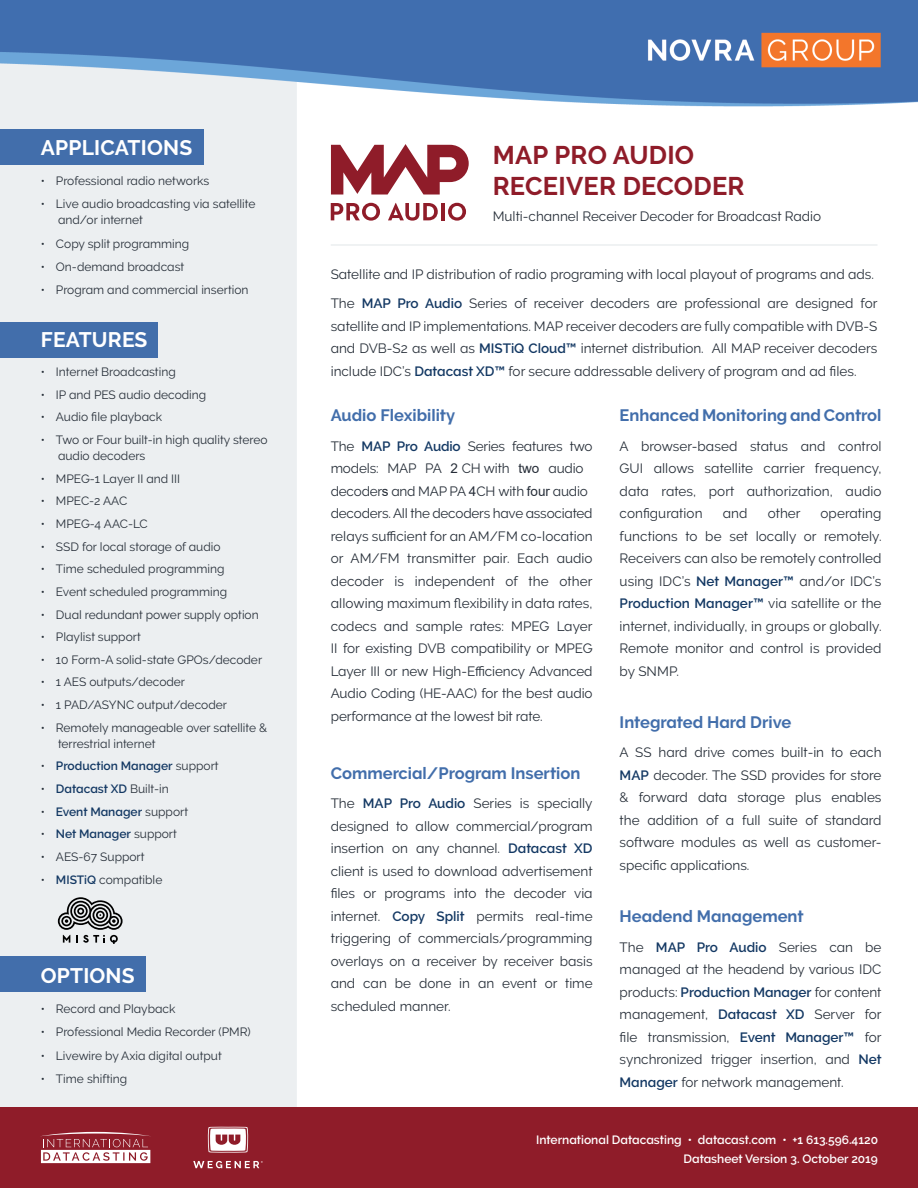
<style>
.page{position:relative;width:918px;height:1188px;background:#fff}
.page>*{position:absolute;margin:0;border:0;box-sizing:border-box;transform-origin:0 0}
.Small_Headings{font:700 25.5px "Raleway";letter-spacing:.01em;color:#8f1c29}
.SH2{font:700 21px "Raleway";letter-spacing:.01em;color:#fff}
.Small_Headings-2{font:700 21px "Raleway";letter-spacing:.01em;color:#fff}
.t1{font:700 16.5px "Raleway";color:#426eab}
.t2{font:13.5px/22.5px "Raleway";color:#262e38;text-align:justify}
.t3{font:12px/15.9px "Raleway";color:#262e38}
.t4{font:600 12px "Raleway";color:#133863}
.t5{font:600 12px "Raleway";color:#fff}
.s1{font-weight:400;color:#262e38}
.s2{font-weight:600;color:#133863}
.s3{font-family:"Arial";color:#262d38}
</style>
<div class="page">
<img style="left:0;top:0;width:918px;height:1107px">
<div style="left:0;top:1107px;width:918px;height:81px;background:#8f1c29"></div>
<svg style="left:41px;top:1132px;width:110px;height:31px"></svg>
<div style="left:0;top:956px;width:146px;height:36px;background:#426eab"></div>
<div style="left:0;top:322px;width:158px;height:35px;background:#426eab"></div>
<div style="left:0;top:129px;width:204px;height:35px;background:#426eab"></div>
<svg style="left:331px;top:203px;width:49px;height:18px"></svg>
<svg style="left:388px;top:203px;width:50px;height:18px"></svg>
<hr style="left:441px;top:203px;width:4px;height:17px;background:#8f1c29">
<svg style="left:448px;top:203px;width:18px;height:18px"></svg>
<svg style="left:331px;top:144px;width:138px;height:51px"></svg>
<hr style="left:331px;top:244px;width:547px;height:2px;background:#ebeef0">
<svg style="left:58px;top:897px;width:65px;height:47px;background:#a1a3a4"></svg>
<svg style="left:207px;top:1127px;width:42px;height:26px"></svg>
<svg style="left:193px;top:1161px;width:70px;height:7px"></svg>
<p class="Small_Headings-2" style="left:41px;top:135px;width:153px">APPLICATIONS</p>
<p class="t3" style="left:41px;top:173px;width:170px">• Professional radio networks</p>
<p class="t3" style="left:58px;top:195px;width:199px;line-height:16.5px;text-indent:-17px">• Live audio broadcasting via satellite and/or internet</p>
<p class="t3" style="left:41px;top:236px;width:150px">• Copy split programming</p>
<p class="t3" style="left:41px;top:259px;width:145px">• On-demand broadcast</p>
<p class="t3" style="left:41px;top:282px;width:209px">• Program and commercial insertion</p>
<p class="SH2" style="left:41px;top:327px;width:108px">FEATURES</p>
<p class="t3" style="left:41px;top:364px;width:137px">• Internet Broadcasting</p>
<p class="t3" style="left:41px;top:387px;width:167px">• IP and PES audio decoding</p>
<p class="t3" style="left:41px;top:409px;width:123px">• Audio file playback</p>
<p class="t3" style="left:58px;top:432px;width:211px;text-indent:-17px">• Two or Four built-in high quality stereo audio decoders</p>
<p class="t3" style="left:41px;top:470px;width:141px">• MPEG-1 Layer II and III</p>
<p class="t3" style="left:41px;top:493px;width:88px">• MPEC-2 AAC</p>
<p class="t3" style="left:41px;top:516px;width:109px">• MPEG-4 AAC-LC</p>
<p class="t3" style="left:41px;top:538px;width:181px">• SSD for local storage of audio</p>
<p class="t3" style="left:41px;top:561px;width:185px">• Time scheduled programming</p>
<p class="t3" style="left:41px;top:584px;width:188px">• Event scheduled programming</p>
<p class="t3" style="left:41px;top:606px;width:220px">• Dual redundant power supply option</p>
<p class="t3" style="left:41px;top:629px;width:102px">• Playlist support</p>
<p class="t3" style="left:41px;top:652px;width:223px">• 10 Form-A solid-state GPOs/decoder</p>
<p class="t3" style="left:41px;top:674px;width:146px">• 1 AES outputs/decoder</p>
<p class="t3" style="left:41px;top:697px;width:188px">• 1 PAD/ASYNC output/decoder</p>
<p class="t3" style="left:58px;top:720px;width:211px;text-indent:-17px">• Remotely manageable over satellite &amp; terrestrial internet</p>
<p class="t4" style="left:41px;top:759px;width:179px"><span class="s1">•</span> Production Manager <span class="s1">support</span></p>
<p class="t4" style="left:41px;top:782px;width:130px"><span class="s1">•</span> Datacast XD <span class="s1">Built-in</span></p>
<p class="t4" style="left:41px;top:805px;width:149px"><span class="s1">•</span> Event Manager <span class="s1">support</span></p>
<p class="t4" style="left:41px;top:827px;width:138px"><span class="s1">•</span> Net Manager <span class="s1">support</span></p>
<p class="t3" style="left:41px;top:849px;width:105px">• AES-67 Support</p>
<p class="t3" style="left:41px;top:872px;width:123px">• <span class="s2">MISTiQ</span> compatible</p>
<p class="SH2" style="left:41px;top:964px;width:95px">OPTIONS</p>
<p class="t3" style="left:41px;top:1001px;width:136px">• Record and Playback</p>
<p class="t3" style="left:41px;top:1024px;width:211px">• Professional Media Recorder (PMR)</p>
<p class="t3" style="left:41px;top:1047px;width:183px">• Livewire by Axia digital output</p>
<p class="t3" style="left:41px;top:1071px;width:88px">• Time shifting</p>
<p class="Small_Headings" style="left:493px;top:140px;width:203px">MAP PRO AUDIO</p>
<p class="Small_Headings" style="left:493px;top:172px;width:253px">RECEIVER DECODER</p>
<p class="t2" style="left:493px;top:205px;width:330px">Multi-channel Receiver Decoder for Broadcast Radio</p>
<p class="t2" style="left:331px;top:263px;width:545px">Satellite and IP distribution of radio programing with local playout of programs and ads.</p>
<p class="t2" style="left:331px;top:292px;width:548px">The <span class="s2">MAP Pro Audio</span> Series of receiver decoders are professional are designed for satellite and IP implementations. MAP receiver decoders are fully compatible with DVB-S and DVB-S2 as well as <span class="s2">MISTiQ Cloud™</span> internet distribution. All MAP receiver decoders include IDC’s <span class="s2">Datacast XD™</span> for secure addressable delivery of program and ad files.</p>
<p class="t1" style="left:331px;top:406px;width:126px">Audio Flexibility</p>
<p class="t2" style="left:331px;top:435px;width:263px;text-align:left">The <span class="s2">MAP Pro Audio</span> Series features two models: MAP PA <span class="s3">2</span> CH with <span class="s3">two</span> audio decoder<span class="s3">s</span> and MAP PA <span class="s3">4</span>CH with <span class="s3">four</span> audio decoders. All the decoders have associated relays sufficient for an AM/FM co-location or AM/FM transmitter pair. Each audio decoder is independent of the other allowing maximum flexibility in data rates, codecs and sample rates: MPEG Layer II for existing DVB compatibility or MPEG Layer III or new High-Efficiency Advanced Audio Coding (HE-AAC) for the best audio performance at the lowest bit rate.</p>
<p class="t1" style="left:620px;top:406px;width:263px">Enhanced Monitoring and Control</p>
<p class="t2" style="left:620px;top:435px;width:263px">A browser-based status and control GUI allows satellite carrier frequency, data rates, port authorization, audio configuration</p>
<p class="t2" style="left:620px;top:502px;width:263px;text-indent:201px">operating functions to be set locally or remotely.<br>Receivers can also be remotely controlled using IDC’s <span class="s2">Net Manager™</span> and/or IDC’s <span class="s2">Production Manager™</span> via satellite or the internet, individually, in groups or globally.<br>Remote monitor and control is provided by SNMP.</p>
<p class="t1" style="left:620px;top:713px;width:173px">Integrated Hard Drive</p>
<p class="t2" style="left:620px;top:741px;width:263px">A SS hard drive comes built-in to each <span class="s2">MAP</span> decoder. The SSD provides for store &amp; forward data storage plus enables the addition of a full suite of standard software modules as well as customer&shy;specific applications.</p>
<p class="t1" style="left:620px;top:907px;width:186px">Headend Management</p>
<p class="t2" style="left:620px;top:936px;width:263px">The <span class="s2">MAP Pro Audio</span> Series can be managed at the headend by various IDC products: <span class="s2">Production Manager</span> for content management, <span class="s2">Datacast XD</span> Server for file transmission, <span class="s2">Event Manager™</span> for synchronized trigger insertion, and <span class="s2">Net Manager</span> for network management.</p>
<p class="t2" style="left:723px;top:502px;width:26px">and</p>
<p class="t2" style="left:768px;top:502px;width:34px">other</p>
<p class="t1" style="left:331px;top:764px;width:251px">Commercial/Program Insertion</p>
<p class="t2" style="left:331px;top:792px;width:263px">The <span class="s2">MAP Pro Audio</span> Series is specially designed to allow commercial/program insertion on any channel. <span class="s2">Datacast XD </span>client is used to download advertisement files or programs into the decoder via internet. <span class="s2">Copy Split</span> permits real-time triggering of commercials/programming overlays on a receiver by receiver basis and can be done in an event or time scheduled manner.</p>
<p class="t5" style="left:536px;top:1133px;width:343px">International Datacasting • datacast.com • +1 613.596.4120</p>
<p class="t5" style="left:684px;top:1152px;width:196px">Datasheet Version 3. October 2019</p>
</div>
